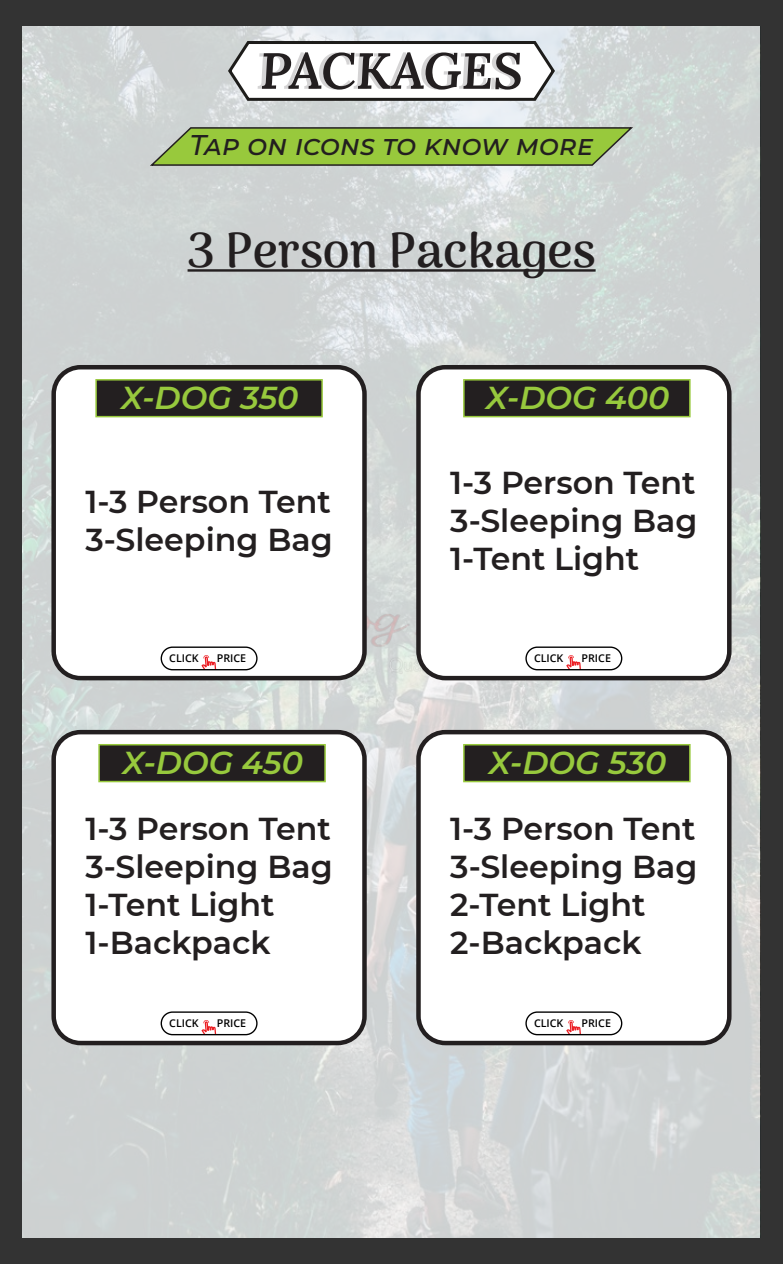
<style>
.page{position:relative;width:783px;height:1264px;background:#333}
.page>*{position:absolute;margin:0;border:0;box-sizing:border-box;transform-origin:0 0}
.t1{font:italic 600 50.7px "Lora";letter-spacing:-.005em;color:#231f20}
.t2{font:700 48.45px "Arima Madurai";color:#231f20}
.t3{font:600 31.65px/38px "Montserrat";color:#231f20}
.t4{font:italic 600 31.65px "Montserrat";color:#97c93d}
.t5{font:italic 500 28.35px "Montserrat";color:#231f20}
.t6{font:600 10.65px "Open Sans";color:#000}
</style>
<div class="page">
<img style="left:23px;top:26px;width:737px;height:1211px">
<img style="left:179px;top:561px;width:425px;height:142px">
<svg style="left:226px;top:40px;width:331px;height:63px;background:#e3e4e4"></svg>
<svg style="left:148px;top:126px;width:487px;height:41px;background:#97be4f"></svg>
<div style="left:54px;top:367px;width:310px;height:311px;background:#fff;border-radius:27px"></div>
<div style="left:51px;top:365px;width:316px;height:315px;border:4px solid #231f20;border-radius:27px"></div>
<hr style="left:188px;top:269px;width:408px;height:3px;background:#231f20">
<div style="left:95px;top:379px;width:228px;height:38px;background:#231f20;border:2px solid #98c93c"></div>
<div style="left:418px;top:367px;width:311px;height:311px;background:#fff;border-radius:27px"></div>
<div style="left:416px;top:365px;width:316px;height:315px;border:4px solid #231f20;border-radius:27px"></div>
<div style="left:463px;top:379px;width:228px;height:38px;background:#231f20;border:2px solid #98c93c"></div>
<div style="left:54px;top:732px;width:310px;height:311px;background:#fff;border-radius:27px"></div>
<div style="left:51px;top:730px;width:316px;height:315px;border:4px solid #231f20;border-radius:27px"></div>
<div style="left:98px;top:744px;width:228px;height:38px;background:#231f20;border:2px solid #98c93c"></div>
<div style="left:418px;top:732px;width:311px;height:311px;background:#fff;border-radius:27px"></div>
<div style="left:416px;top:730px;width:316px;height:315px;border:4px solid #231f20;border-radius:27px"></div>
<div style="left:463px;top:744px;width:228px;height:38px;background:#231f20;border:2px solid #98c93c"></div>
<svg style="left:201px;top:1020px;width:16px;height:39px"></svg>
<div style="left:161px;top:1011px;width:97px;height:24px;border:1px solid #000;border-radius:11px"></div>
<svg style="left:565px;top:1020px;width:17px;height:39px"></svg>
<div style="left:525px;top:1011px;width:97px;height:24px;border:1px solid #000;border-radius:11px"></div>
<svg style="left:201px;top:655px;width:16px;height:40px"></svg>
<div style="left:161px;top:646px;width:97px;height:24px;border:1px solid #000;border-radius:11px"></div>
<svg style="left:565px;top:655px;width:17px;height:39px"></svg>
<div style="left:525px;top:646px;width:97px;height:24px;border:1px solid #000;border-radius:11px"></div>
<h1 class="t1" style="left:260px;top:36px;width:264px">PACKAGES</h1>
<p class="t5" style="left:190px;top:125px;width:405px">TAP ON ICONS TO KNOW MORE</p>
<h2 class="t2" style="left:188px;top:216px;width:410px">3 Person Packages</h2>
<p class="t4" style="left:121px;top:375px;width:179px">X-DOG 350</p>
<p class="t3" style="left:85px;top:481px;width:249px">1-3 Person Tent<br>3-Sleeping Bag</p>
<p class="t4" style="left:486px;top:375px;width:185px">X-DOG 400</p>
<p class="t3" style="left:450px;top:462px;width:249px;text-align:justify">1-3 Person Tent 3-Sleeping Bag 1-Tent Light</p>
<p class="t6" style="left:169px;top:651px;width:31px">CLICK</p>
<p class="t6" style="left:217px;top:651px;width:31px">PRICE</p>
<p class="t6" style="left:534px;top:651px;width:31px">CLICK</p>
<p class="t6" style="left:582px;top:651px;width:31px">PRICE</p>
<p class="t4" style="left:123px;top:740px;width:182px">X-DOG 450</p>
<p class="t3" style="left:85px;top:808px;width:249px">1-3 Person Tent<br>3-Sleeping Bag<br>1-Tent Light<br>1-Backpack</p>
<p class="t4" style="left:489px;top:740px;width:179px">X-DOG 530</p>
<p class="t3" style="left:450px;top:808px;width:249px">1-3 Person Tent<br>3-Sleeping Bag<br>2-Tent Light<br>2-Backpack</p>
<p class="t6" style="left:169px;top:1015px;width:31px">CLICK</p>
<p class="t6" style="left:217px;top:1015px;width:31px">PRICE</p>
<p class="t6" style="left:534px;top:1015px;width:31px">CLICK</p>
<p class="t6" style="left:582px;top:1015px;width:31px">PRICE</p>
</div>
